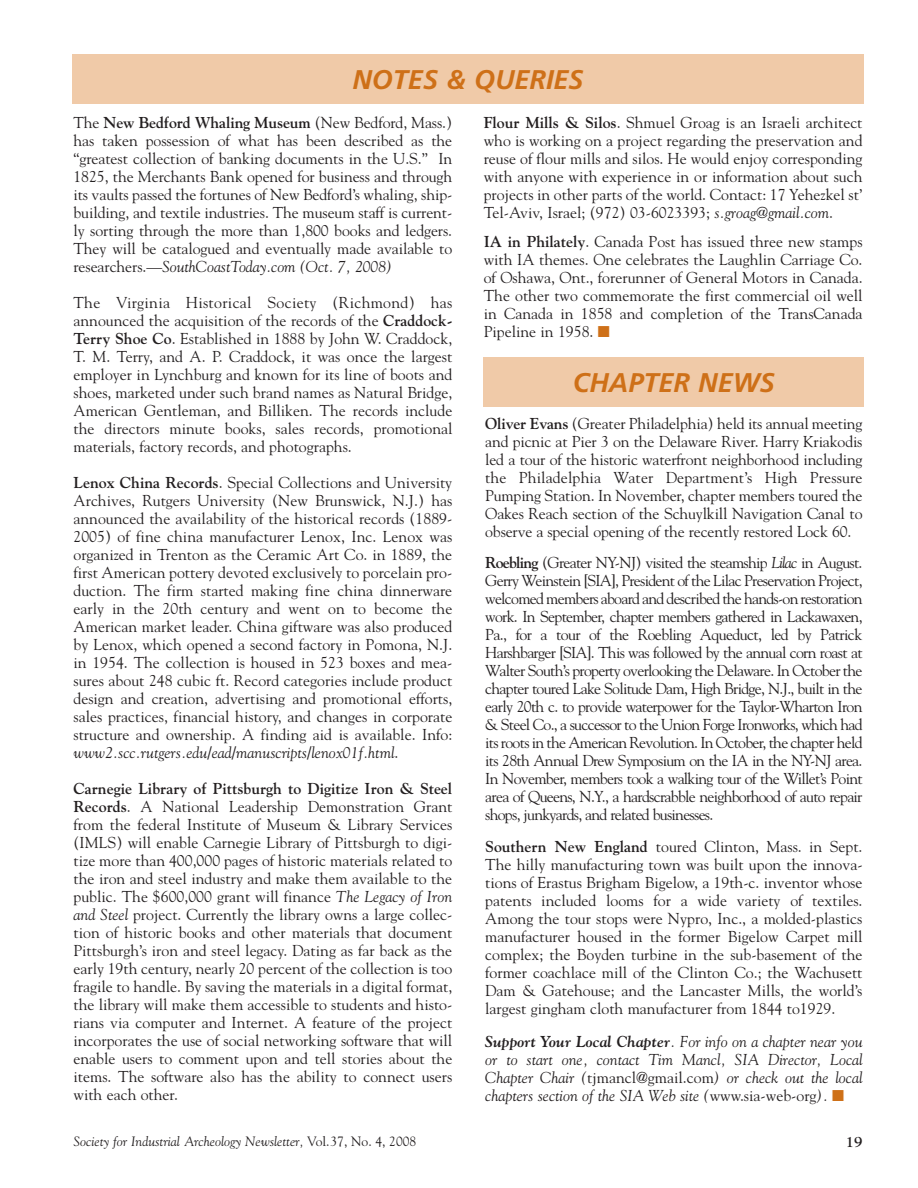
<style>
.page{position:relative;width:918px;height:1188px;background:#fff}
.page>*{position:absolute;margin:0;border:0;box-sizing:border-box;transform-origin:0 0}
.t1{font:italic 700 27px "Frutiger LT Std";color:#ce7018}
.t2{font:15.75px/18px "Goudy Std";color:#231f20;text-align:justify}
.t3{font:italic 15.75px/18px "Goudy Std";color:#231f20;text-align:justify}
.t4{font:700 15px "Goudy Std";color:#231f20}
.t5{font:italic 13.5px "Goudy Std";color:#231f20}
.s1{font-weight:700}
.s2{font-style:italic}
.s3{color:#ce7018}
.s4{font-style:normal}
</style>
<div class="page">
<div style="left:72px;top:54px;width:792px;height:50px;background:#f0caa8"></div>
<div style="left:484px;top:357px;width:380px;height:49px;background:#f0caa8"></div>
<h1 class="t1" style="left:352px;top:68px;width:233px">NOTES &amp; QUERIES</h1>
<p class="t2" style="left:73px;top:114px;width:380px">The <span class="s1">New Bedford Whaling Museum</span> (New Bedford, Mass.) has taken possession of what has been described as the “greatest collection of banking documents in the U.S.” In 1825, the Merchants Bank opened for business and through its vaults passed the fortunes of New Bedford’s whaling, ship&shy;building, and textile industries. The museum staff is current&shy;ly sorting through the more than 1,800 books and ledgers.<br>They will be catalogued and eventually made available to researchers.—<span class="s2">SouthCoastToday.com (Oct. 7, 2008)</span></p>
<p class="t2" style="left:73px;top:294px;width:381px">The Virginia Historical Society (Richmond) has announced the acquisition of the records of the <span class="s1">Craddock-Terry Shoe Co</span>. Established in 1888 by John W. Craddock, T. M. Terry, and A. P. Craddock, it was once the largest employer in Lynchburg and known for its line of boots and shoes, marketed under such brand names as Natural Bridge, American Gentleman, and Billiken. The records include the directors minute books, sales records, promotional materials, factory records, and photographs.</p>
<p class="t2" style="left:74px;top:474px;width:380px"><span class="s1">Lenox China Records</span>. Special Collections and University Archives, Rutgers University (New Brunswick, N.J.) has announced the availability of the historical records (1889- 2005) of fine china manufacturer Lenox, Inc. Lenox was organized in Trenton as the Ceramic Art Co. in 1889, the first American pottery devoted exclusively to porcelain pro&shy;duction. The firm started making fine china dinnerware early in the 20th century and went on to become the American market leader. China giftware was also produced by Lenox, which opened a second factory in Pomona, N.J. in 1954. The collection is housed in 523 boxes and mea&shy;sures about 248 cubic ft. Record categories include product design and creation, advertising and promotional efforts, sales practices, financial history, and changes in corporate structure and ownership. A finding aid is available. Info: <span class="s2">www2.scc.rutgers.edu/ead/manuscripts/lenox01f.html</span>.</p>
<p class="t2" style="left:74px;top:780px;width:380px"><span class="s1">Carnegie Library of Pittsburgh to Digitize Iron &amp; Steel Records</span>. A National Leadership Demonstration Grant from the federal Institute of Museum &amp; Library Services (IMLS) will enable Carnegie Library of Pittsburgh to digi&shy;tize more than 400,000 pages of historic materials related to the iron and steel industry and make them available to the public. The $600,000 grant will finance <span class="s2">The Legacy of Iron and Steel</span> project. Currently the library owns a large collec&shy;tion of historic books and other materials that document Pittsburgh’s iron and steel legacy. Dating as far back as the early 19th century, nearly 20 percent of the collection is too fragile to handle. By saving the materials in a digital format, the library will make them accessible to students and histo&shy;rians via computer and Internet. A feature of the project incorporates the use of social networking software that will enable users to comment upon and tell stories about the items. The software also has the ability to connect users with each other.</p>
<p class="t2" style="left:484px;top:114px;width:380px"><span class="s1">Flour Mills &amp; Silos</span>. Shmuel Groag is an Israeli architect who is working on a project regarding the preservation and reuse of flour mills and silos. He would enjoy corresponding with anyone with experience in or information about such projects in other parts of the world. Contact: 17 Yehezkel st’ Tel-Aviv, Israel; (972) 03-6023393; <span class="s2">s.groag@gmail.com</span>.</p>
<p class="t2" style="left:484px;top:233px;width:380px"><span class="s1">IA in Philately</span>. Canada Post has issued three new stamps with IA themes. One celebrates the Laughlin Carriage Co. of Oshawa, Ont., forerunner of General Motors in Canada.<br>The other two commemorate the first commercial oil well in Canada in 1858 and completion of the TransCanada Pipeline in 1958. <span class="s3">■</span></p>
<h1 class="t1" style="left:573px;top:371px;width:203px">CHAPTER NEWS</h1>
<p class="t2" style="left:485px;top:414px;width:379px"><span class="s1">Oliver Evans</span> (Greater Philadelphia) held its annual meeting and picnic at Pier 3 on the Delaware River. Harry Kriakodis led a tour of the historic waterfront neighborhood including the Philadelphia Water Department’s High Pressure Pumping Station. In November, chapter members toured the Oakes Reach section of the Schuylkill Navigation Canal to observe a special opening of the recently restored Lock 60.</p>
<p class="t2" style="left:485px;top:554px;width:379px"><span class="s1">Roebling</span> (Greater NY-NJ) visited the steamship <span class="s2">Lilac</span> in August.<br>Gerry Weinstein [SIA], President of the Lilac Preservation Project, welcomed members aboard and described the hands-on restoration work. In September, chapter members gathered in Lackawaxen, Pa., for a tour of the Roebling Aqueduct, led by Patrick Harshbarger [SIA]. This was followed by the annual corn roast at Walter South’s property overlooking the Delaware. In October the chapter toured Lake Solitude Dam, High Bridge, N.J., built in the early 20th c. to provide waterpower for the Taylor-Wharton Iron &amp; Steel Co., a successor to the Union Forge Ironworks, which had its roots in the American Revolution. In October, the chapter held its 28th Annual Drew Symposium on the IA in the NY-NJ area.<br>In November, members took a walking tour of the Willet’s Point area of Queens, N.Y., a hardscrabble neighborhood of auto repair shops, junkyards, and related businesses.</p>
<p class="t2" style="left:485px;top:837px;width:379px"><span class="s1">Southern New England</span> toured Clinton, Mass. in Sept.<br>The hilly manufacturing town was built upon the innova&shy;tions of Erastus Brigham Bigelow, a 19th-c. inventor whose patents included looms for a wide variety of textiles.<br>Among the tour stops were Nypro, Inc., a molded-plastics manufacturer housed in the former Bigelow Carpet mill complex; the Boyden turbine in the sub-basement of the former coachlace mill of the Clinton Co.; the Wachusett Dam &amp; Gatehouse; and the Lancaster Mills, the world’s largest gingham cloth manufacturer from 1844 to1929.</p>
<p class="t3" style="left:485px;top:1032px;width:379px"><span class="s1">Support Your Local Chapter</span>. For info on a chapter near you or to start one, contact Tim Mancl, SIA Director, Local Chapter Chair (<span class="s4">tjmancl@gmail.com</span>) or check out the local chapters section of the SIA Web site (<span class="s4">www.sia-web-org</span>). <span class="s3">■</span></p>
<p class="t5" style="left:74px;top:1133px;width:344px">Society for Industrial Archeology Newsletter, <span class="s4">Vol.37, No. 4, 2008</span></p>
<p class="t4" style="left:846px;top:1133px;width:18px">19</p>
</div>
